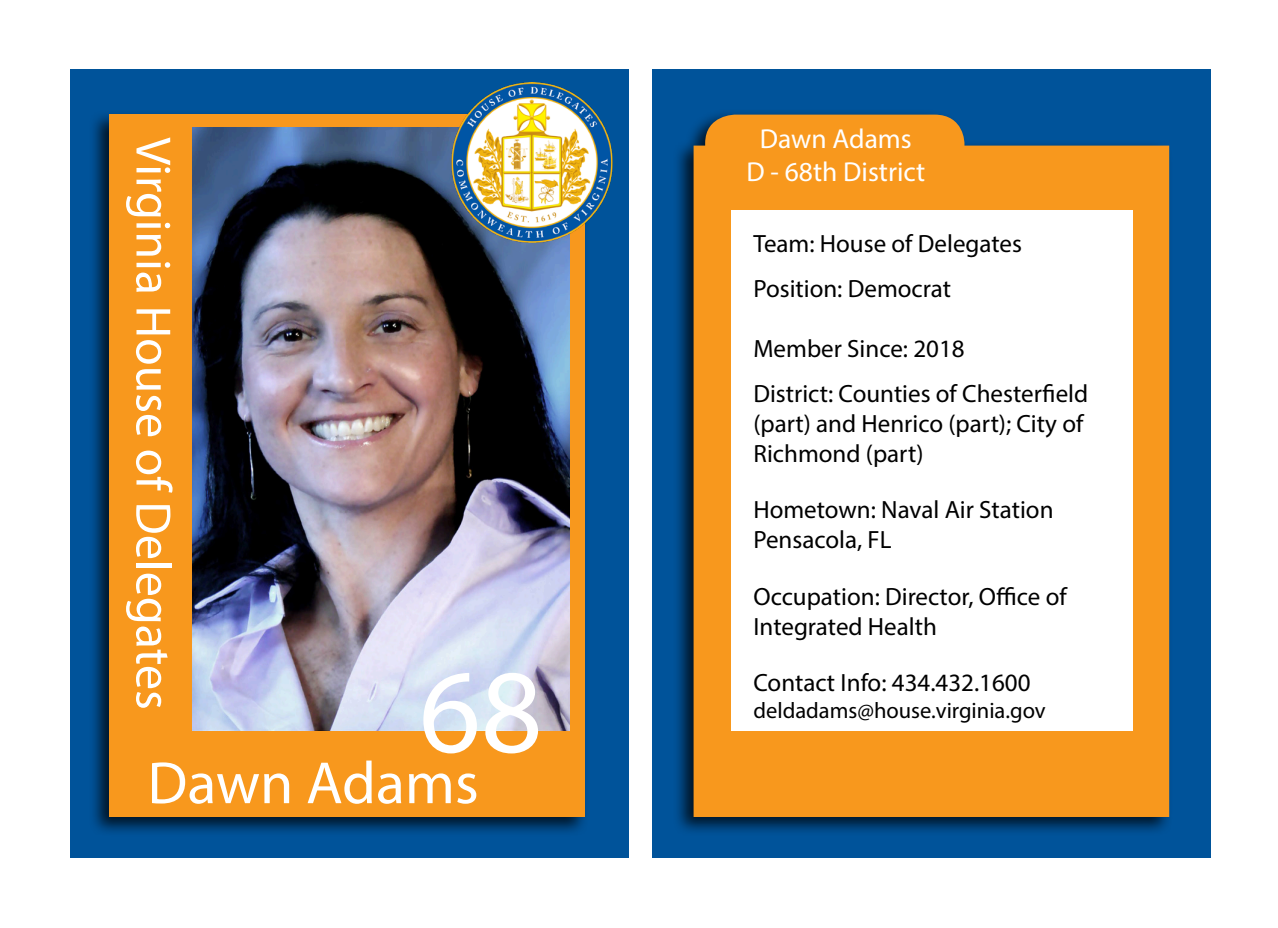
<style>
.page{position:relative;width:1278px;height:928px;background:#fff}
.page>*{position:absolute;margin:0;border:0;box-sizing:border-box;transform-origin:0 0}
.t1{font:120px "Myriad Pro";color:#fff}
.t2{font:60px "Myriad Pro";color:#fff}
.t3{font:50px "Myriad Pro";color:#fff}
.t4{font:27.5px "Myriad Pro";color:#fff}
.t5{font:25px/30px "Myriad Pro";color:#000}
.t6{font:22.5px "Myriad Pro";color:#000}
</style>
<div class="page">
<div style="left:70px;top:70px;width:558px;height:788px;background:#00539a"></div>
<div style="left:652px;top:70px;width:559px;height:788px;background:#00539a"></div>
<div style="left:88px;top:109px;width:501px;height:728px;background:#000;opacity:.75"></div>
<div style="left:110px;top:115px;width:475px;height:702px;background:#f8981d"></div>
<img style="left:192px;top:127px;width:377px;height:603px">
<img style="left:450px;top:82px;width:163px;height:162px">
<div style="left:671px;top:109px;width:502px;height:727px;background:#000;opacity:.75"></div>
<svg style="left:693px;top:115px;width:476px;height:702px;background:#e99426"></svg>
<div style="left:731px;top:211px;width:401px;height:519px;background:#fff"></div>
<p class="t3" style="left:184px;top:137px;width:574px;rotate:90deg">Virginia House of Delegates</p>
<p class="t1" style="left:419px;top:638px;width:125px">68</p>
<p class="t2" style="left:147px;top:746px;width:333px">Dawn Adams</p>
<p class="t4" style="left:760px;top:122px;width:153px">Dawn Adams</p>
<p class="t4" style="left:746px;top:155px;width:180px">D - 68th District</p>
<p class="t5" style="left:753px;top:221px;width:270px;line-height:45px">Team: House of Delegates<br>Position: Democrat</p>
<p class="t5" style="left:753px;top:333px;width:213px">Member Since: 2018</p>
<p class="t5" style="left:753px;top:378px;width:336px">District: Counties of Chesterfield (part) and Henrico (part); City of<br>Richmond (part)</p>
<p class="t5" style="left:753px;top:494px;width:302px">Hometown: Naval Air Station<br>Pensacola, FL</p>
<p class="t5" style="left:753px;top:581px;width:315px">Occupation: Director, Office of<br>Integrated Health</p>
<p class="t5" style="left:753px;top:667px;width:279px">Contact Info: 434.432.1600</p>
<p class="t6" style="left:753px;top:696px;width:294px">deldadams@house.virginia.gov</p>
</div>
